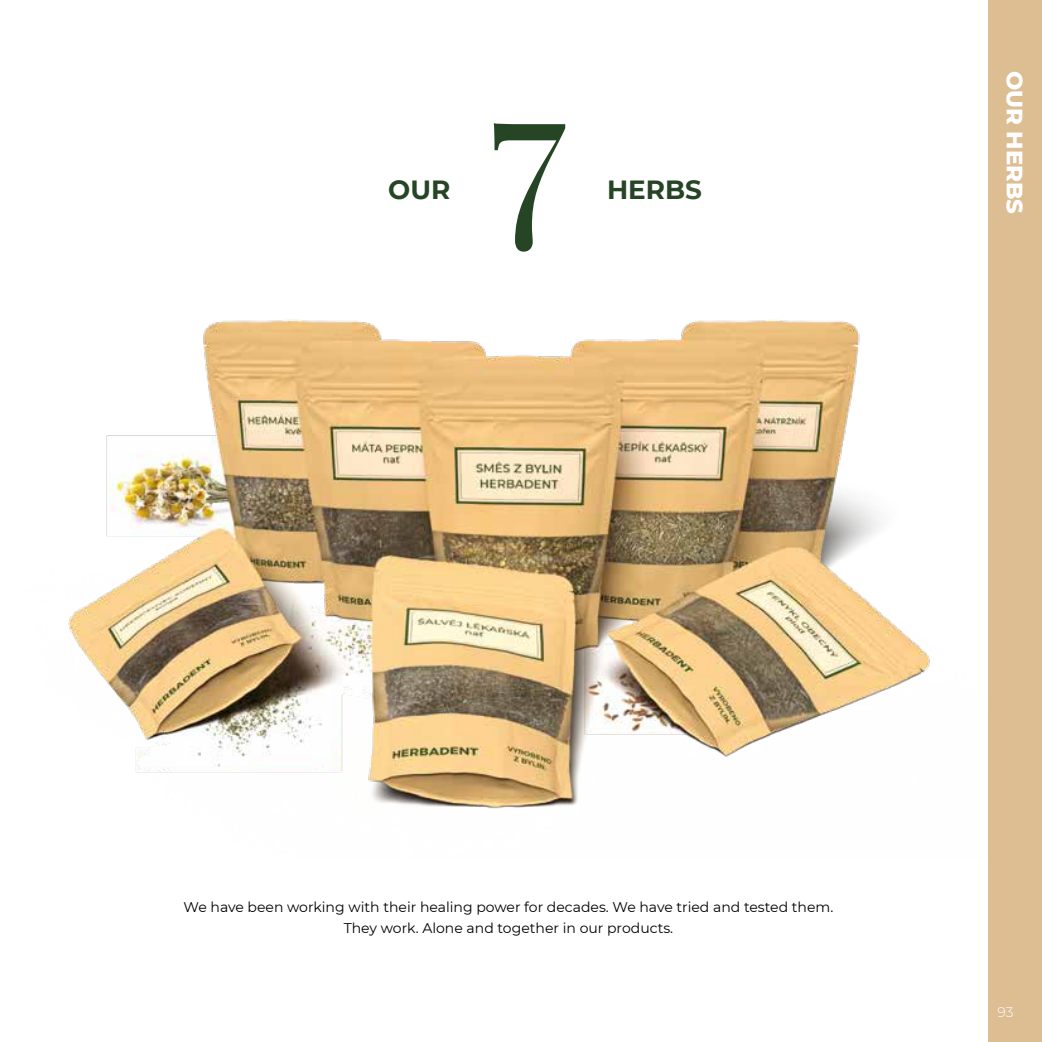
<style>
.page{position:relative;width:1042px;height:1042px;background:#fff}
.page>*{position:absolute;margin:0;border:0;box-sizing:border-box;transform-origin:0 0}
.t1{font:192.5px "Playfair Display";color:#254524}
.t2{font:700 26.25px "Montserrat";color:#254524}
.t3{font:800 22.75px "Montserrat";color:#fff}
.t4{font:14px/21px "Montserrat";color:#000;text-align:center}
.t5{font:300 14px "Montserrat";color:#fff}
</style>
<div class="page">
<img style="left:68px;top:319px;width:862px;height:490px">
<div style="left:988px;top:0;width:54px;height:1042px;background:#ddbd92"></div>
<h2 class="t2" style="left:388px;top:171px;width:64px">OUR</h2>
<h1 class="t1" style="left:489px;top:31px;width:80px">7</h1>
<h2 class="t2" style="left:607px;top:171px;width:96px">HERBS</h2>
<h3 class="t3" style="left:1031px;top:71px;width:145px;rotate:90deg">OUR HERBS</h3>
<p class="t4" style="left:184px;top:895px;width:651px">We have been working with their healing power for decades. We have tried and tested them.<br>They work. Alone and together in our products.</p>
<p class="t5" style="left:997px;top:1002px;width:18px">93</p>
</div>
